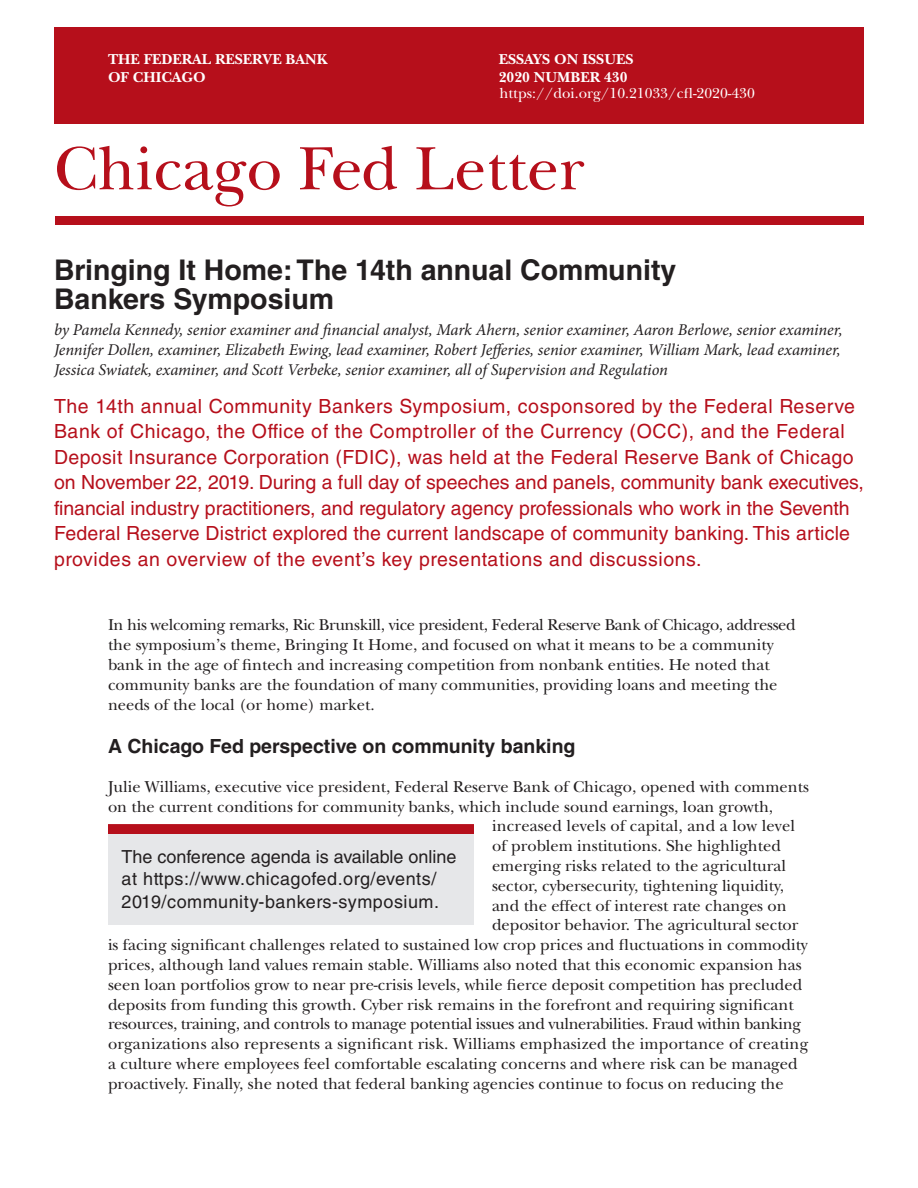
<style>
.page{position:relative;width:918px;height:1188px;background:#fff}
.page>*{position:absolute;margin:0;border:0;box-sizing:border-box;transform-origin:0 0}
.t1{font:63.75px "New Baskerville Std";color:#b60f1b}
.headline{font:700 28.5px/28.5px "Helvetica LT Std";color:#231f20}
.author{font:19.5px/25.5px "Helvetica LT Std";letter-spacing:.01em;color:#b60f1b}
.Subhead{font:700 19.5px "Helvetica LT Std";color:#231f20}
.blurb{font:18px/22.5px "Helvetica LT Std";letter-spacing:.01em;color:#231f20}
.CFL_body_text{font:16.5px/19.8px "New Baskerville Std";color:#231f20}
.author-2{font:italic 16.5px/19.8px "Minion Pro";letter-spacing:-.005em;color:#231f20;text-align:justify}
.CFL_body_text-2{font:16.5px "New Baskerville Std";letter-spacing:-.02em;color:#231f20}
.t2{font:700 15px/18px "New Baskerville Std";color:#fff}
.Essays_on_Issues{font:15px "New Baskerville Std";color:#fff}
</style>
<div class="page">
<div style="left:54px;top:27px;width:810px;height:96px;background:#b60f1b"></div>
<div style="left:56px;top:216px;width:808px;height:9px;background:#b60f1b"></div>
<div style="left:108px;top:831px;width:366px;height:94px;background:#e6e7e9"></div>
<div style="left:108px;top:824px;width:366px;height:10px;background:#b60f1b;border:2px solid #b60f1b"></div>
<p class="t2" style="left:108px;top:50px;width:221px">THE FEDERAL RESERVE BANK<br>OF CHICAGO</p>
<p class="t2" style="left:499px;top:50px;width:136px">ESSAYS ON ISSUES<br>2020 NUMBER 430</p>
<p class="Essays_on_Issues" style="left:500px;top:85px;width:257px">https://doi.org/10.21033/cfl-2020-430</p>
<h1 class="t1" style="left:54px;top:132px;width:532px">Chicago Fed Letter</h1>
<p class="headline" style="left:54px;top:256px;width:624px">Bringing It Home: The 14th annual Community<br>Bankers Symposium</p>
<p class="author-2" style="left:54px;top:320px;width:790px">by Pamela Kennedy, senior examiner and financial analyst, Mark Ahern, senior examiner, Aaron Berlowe, senior examiner, Jennifer Dollen, examiner, Elizabeth Ewing, lead examiner, Robert Jefferies, senior examiner, William Mark, lead examiner, Jessica Swiatek, examiner, and Scott Verbeke, senior examiner, all of Supervision and Regulation</p>
<p class="author" style="left:54px;top:393px;width:812px">The 14th annual Community Bankers Symposium, cosponsored by the Federal Reserve Bank of Chicago, the Office of the Comptroller of the Currency (OCC), and the Federal Deposit Insurance Corporation (FDIC), was held at the Federal Reserve Bank of Chicago on November 22, 2019. During a full day of speeches and panels, community bank executives, financial industry practitioners, and regulatory agency professionals who work in the Seventh Federal Reserve District explored the current landscape of community banking. This article provides an overview of the event’s key presentations and discussions.</p>
<p class="CFL_body_text" style="left:108px;top:615px;width:689px">In his welcoming remarks, Ric Brunskill, vice president, Federal Reserve Bank of Chicago, addressed the symposium’s theme, Bringing It Home, and focused on what it means to be a community bank in the age of fintech and increasing competition from nonbank entities. He noted that community banks are the foundation of many communities, providing loans and meeting the needs of the local (or home) market.</p>
<p class="Subhead" style="left:108px;top:734px;width:469px">A Chicago Fed perspective on community banking</p>
<p class="CFL_body_text" style="left:108px;top:777px;width:702px">Julie Williams, executive vice president, Federal Reserve Bank of Chicago, opened with comments</p>
<p class="CFL_body_text" style="left:108px;top:797px;width:667px">on the current conditions for community banks, which include sound earnings, loan growth,</p>
<p class="CFL_body_text" style="left:492px;top:816px;width:305px">increased levels of capital, and a low level</p>
<p class="CFL_body_text" style="left:492px;top:836px;width:290px">of problem institutions. She highlighted</p>
<p class="CFL_body_text" style="left:492px;top:856px;width:296px">emerging risks related to the agricultural</p>
<p class="CFL_body_text" style="left:492px;top:876px;width:294px">sector, cybersecurity, tightening liquidity,</p>
<p class="CFL_body_text" style="left:492px;top:896px;width:296px">and the effect of interest rate changes on</p>
<p class="CFL_body_text" style="left:492px;top:915px;width:308px">depositor behavior. The agricultural sector</p>
<p class="CFL_body_text" style="left:108px;top:935px;width:701px">is facing significant challenges related to sustained low crop prices and fluctuations in commodity</p>
<p class="CFL_body_text" style="left:108px;top:955px;width:695px">prices, although land values remain stable. Williams also noted that this economic expansion has</p>
<p class="CFL_body_text" style="left:108px;top:975px;width:696px">seen loan portfolios grow to near pre-crisis levels, while fierce deposit competition has precluded</p>
<p class="CFL_body_text" style="left:108px;top:995px;width:687px">deposits from funding this growth. Cyber risk remains in the forefront and requiring significant</p>
<p class="CFL_body_text-2" style="left:108px;top:1015px;width:694px">resources, training, and controls to manage potential issues and vulnerabilities. Fraud within banking</p>
<p class="CFL_body_text" style="left:108px;top:1034px;width:702px">organizations also represents a significant risk. Williams emphasized the importance of creating</p>
<p class="CFL_body_text" style="left:108px;top:1054px;width:691px">a culture where employees feel comfortable escalating concerns and where risk can be managed</p>
<p class="CFL_body_text" style="left:108px;top:1074px;width:677px">proactively. Finally, she noted that federal banking agencies continue to focus on reducing the</p>
<p class="blurb" style="left:122px;top:845px;width:337px">The conference agenda is available online at https://www.chicagofed.org/events/<br>2019/community-bankers-symposium.</p>
</div>
